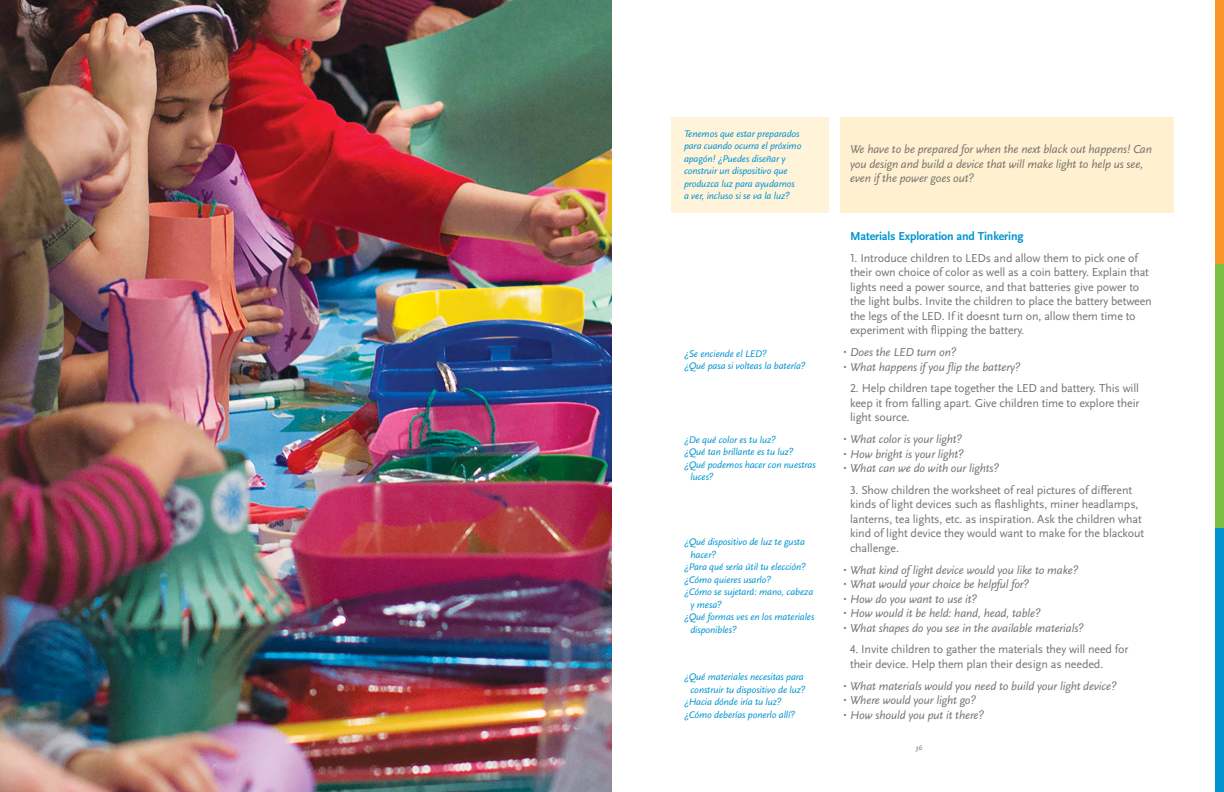
<style>
.page{position:relative;width:1224px;height:792px;background:#fff}
.page>*{position:absolute;margin:0;border:0;box-sizing:border-box;transform-origin:0 0}
.t1{font:12px/14.5px "Scala Sans Pro";letter-spacing:-.01em;color:#77726d}
.t2{font:italic 12px/14.5px "Scala Sans Pro";letter-spacing:-.01em;color:#77726d}
.t3{font:700 12px "Scala Sans Pro";letter-spacing:-.01em;color:#0093d0}
.t4{font:italic 10px/12.5px "Scala Sans Pro";letter-spacing:-.01em;color:#0093d0}
.t5{font:italic 7px "Scala Sans Pro";color:#77726d}
.s1{font-size:9px}
</style>
<div class="page">
<img style="left:1px;top:0;width:611px;height:792px">
<div style="left:671px;top:117px;width:503px;height:95px;background:#fff3da"></div>
<div style="left:840px;top:117px;width:334px;height:95px;background:#fff0d0"></div>
<div style="left:830px;top:117px;width:10px;height:95px;background:#fff"></div>
<div style="left:1215px;top:0;width:9px;height:264px;background:#f89728"></div>
<div style="left:1215px;top:264px;width:9px;height:264px;background:#7ac143"></div>
<div style="left:1215px;top:528px;width:9px;height:264px;background:#0093d0"></div>
<hr style="left:0;top:0;width:1px;height:792px;background:#77726d">
<hr style="left:612px;top:0;width:1px;height:792px;background:#77726d">
<p class="t4" style="left:684px;top:127px;width:119px">Tenemos que estar preparados para cuando ocurra el próximo apagón! ¿Puedes diseñar y construir un dispositivo que produzca luz para ayudarnos a ver, incluso si se va la luz?</p>
<p class="t4" style="left:684px;top:347px;width:123px">¿Se enciende el LED?<br>¿Qué pasa si volteas la batería?</p>
<p class="t4" style="left:684px;top:433px;width:93px">¿De qué color es tu luz?</p>
<p class="t4" style="left:684px;top:445px;width:111px">¿Qué tan brillante es tu luz?</p>
<p class="t4" style="left:684px;top:458px;width:133px">¿Qué podemos hacer con nuestras</p>
<p class="t4" style="left:690px;top:470px;width:25px">luces?</p>
<p class="t4" style="left:684px;top:535px;width:122px">¿Qué dispositivo de luz te gusta</p>
<p class="t4" style="left:690px;top:548px;width:27px">hacer?</p>
<p class="t4" style="left:684px;top:560px;width:123px">¿Para qué sería útil tu elección?</p>
<p class="t4" style="left:684px;top:573px;width:89px">¿Cómo quieres usarlo?</p>
<p class="t4" style="left:684px;top:585px;width:131px">¿Cómo se sujetará: mano, cabeza</p>
<p class="t4" style="left:690px;top:598px;width:33px">y mesa?</p>
<p class="t4" style="left:684px;top:610px;width:132px">¿Qué formas ves en los materiales</p>
<p class="t4" style="left:690px;top:623px;width:48px">disponibles?</p>
<p class="t4" style="left:684px;top:671px;width:121px">¿Qué materiales necesitas para</p>
<p class="t4" style="left:690px;top:683px;width:117px">construir tu dispositivo de luz?</p>
<p class="t4" style="left:684px;top:696px;width:99px">¿Hacia dónde iría tu luz?</p>
<p class="t4" style="left:684px;top:708px;width:113px">¿Cómo deberías ponerlo allí?</p>
<p class="t2" style="left:850px;top:141px;width:303px">We have to be prepared for when the next black out happens! Can you design and build a device that will make light to help us see, even if the power goes out?</p>
<p class="t3" style="left:850px;top:228px;width:175px">Materials Exploration and Tinkering</p>
<p class="t1" style="left:850px;top:250px;width:303px">1. Introduce children to LEDs and allow them to pick one of their own choice of color as well as a coin battery. Explain that lights need a power source, and that batteries give power to the light bulbs. Invite the children to place the battery between the legs of the LED. If it doesnt turn on, allow them time to experiment with flipping the battery.</p>
<p class="t2" style="left:844px;top:344px;width:115px"><span class="s1">•</span> Does the LED turn on?</p>
<p class="t2" style="left:844px;top:359px;width:178px"><span class="s1">•</span> What happens if you flip the battery?</p>
<p class="t1" style="left:850px;top:381px;width:291px;text-align:justify">2. Help children tape together the LED and battery. This will keep it from falling apart. Give children time to explore their light source.</p>
<p class="t2" style="left:844px;top:431px;width:120px"><span class="s1">•</span> What color is your light?</p>
<p class="t2" style="left:844px;top:446px;width:122px"><span class="s1">•</span> How bright is your light?</p>
<p class="t2" style="left:844px;top:460px;width:157px"><span class="s1">•</span> What can we do with our lights?</p>
<p class="t1" style="left:850px;top:482px;width:296px">3. Show children the worksheet of real pictures of different kinds of light devices such as flashlights, miner headlamps, lanterns, tea lights, etc. as inspiration. Ask the children what kind of light device they would want to make for the blackout challenge.</p>
<p class="t2" style="left:844px;top:562px;width:237px"><span class="s1">•</span> What kind of light device would you like to make?</p>
<p class="t2" style="left:844px;top:576px;width:187px"><span class="s1">•</span> What would your choice be helpful for?</p>
<p class="t2" style="left:844px;top:591px;width:135px"><span class="s1">•</span> How do you want to use it?</p>
<p class="t2" style="left:844px;top:605px;width:199px"><span class="s1">•</span> How would it be held: hand, head, table?</p>
<p class="t2" style="left:844px;top:620px;width:242px"><span class="s1">•</span> What shapes do you see in the available materials?</p>
<p class="t1" style="left:850px;top:642px;width:280px">4. Invite children to gather the materials they will need for their device. Help them plan their design as needed.</p>
<p class="t2" style="left:844px;top:678px;width:275px"><span class="s1">•</span> What materials would you need to build your light device?</p>
<p class="t2" style="left:844px;top:692px;width:134px"><span class="s1">•</span> Where would your light go?</p>
<p class="t2" style="left:844px;top:707px;width:142px"><span class="s1">•</span> How should you put it there?</p>
<p class="t5" style="left:304px;top:743px;width:7px">35</p>
<p class="t5" style="left:916px;top:743px;width:8px">36</p>
</div>
